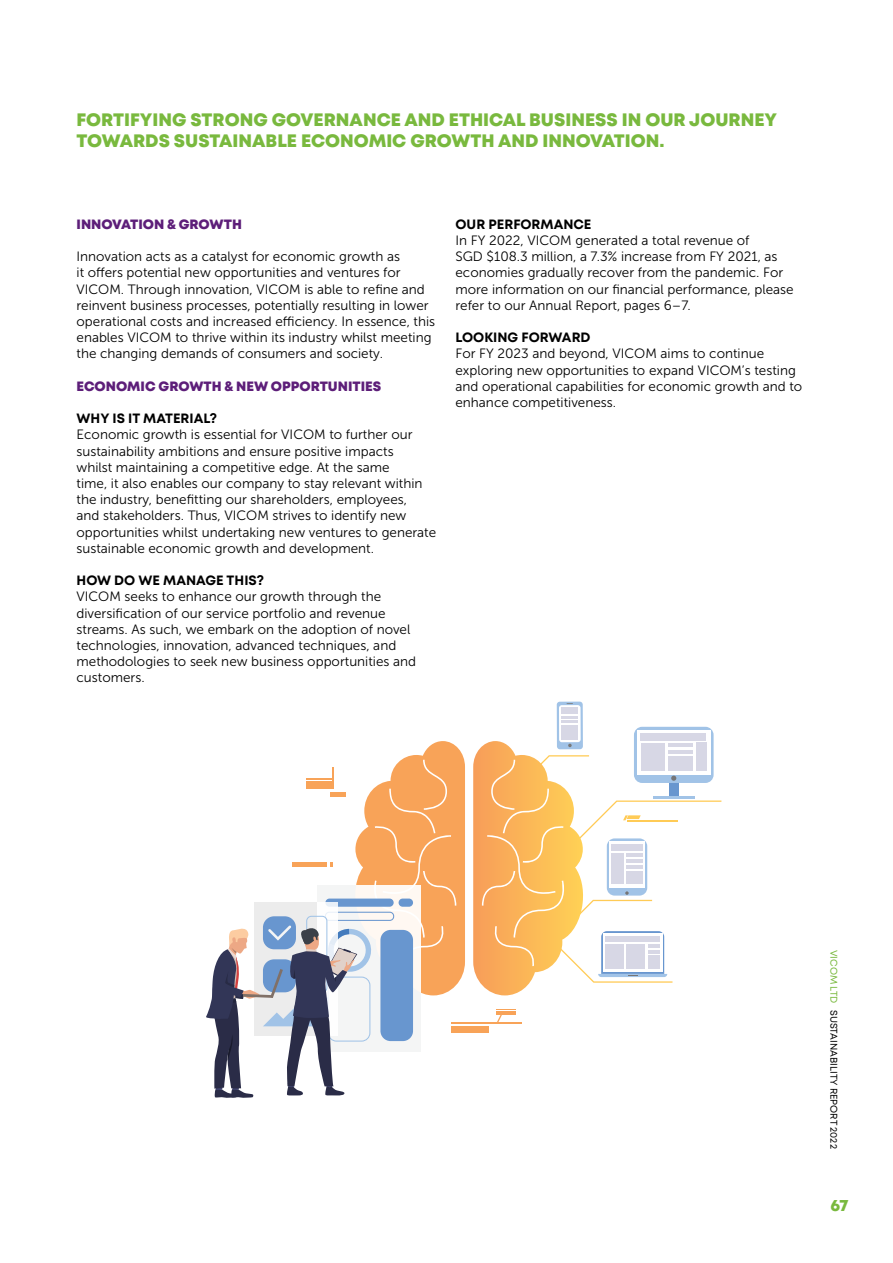
<style>
.page{position:relative;width:893px;height:1263px;background:#fff}
.page>*{position:absolute;margin:0;border:0;box-sizing:border-box;transform-origin:0 0}
.t1{font:800 18px/21.6px "Mont";color:#79b93e}
.t2{font:800 16.5px "Mont";color:#79b93e}
.t3{font:13.5px/16.2px "Museo Sans 300";color:#000}
.t4{font:700 13.5px "Mont";color:#000}
.t5{font:800 13.5px "Mont";color:#5d1e79}
.t6{font:9.75px "Mont";color:#000}
.t7{font:9.75px "Mont";color:#79b93e}
</style>
<div class="page">
<hr style="left:451px;top:1023px;width:70px;height:1px;background:#f8a358">
<div style="left:451px;top:1026px;width:37px;height:7px;background:#f8a358"></div>
<svg style="left:496px;top:1009px;width:20px;height:14px"></svg>
<svg style="left:206px;top:741px;width:259px;height:357px"></svg>
<div style="left:634px;top:727px;width:80px;height:56px;background:#a1c3e7;border-radius:8px"></div>
<svg style="left:637px;top:730px;width:73px;height:11px"></svg>
<div style="left:641px;top:733px;width:65px;height:7px;background:#d7d7e5"></div>
<div style="left:557px;top:702px;width:26px;height:47px;background:#a1c3e7;border-radius:3px"></div>
<div style="left:559px;top:705px;width:22px;height:37px;background:#fff;border-radius:3px"></div>
<svg style="left:473px;top:741px;width:248px;height:254px"></svg>
<div style="left:561px;top:707px;width:17px;height:7px;background:#d7d7e5"></div>
<svg style="left:561px;top:716px;width:17px;height:2px"></svg>
<hr style="left:561px;top:720px;width:17px;height:3px;background:#d7d7e5">
<div style="left:561px;top:725px;width:17px;height:15px;background:#d7d7e5"></div>
<h1 class="t1" style="left:77px;top:109px;width:702px">FORTIFYING STRONG GOVERNANCE AND ETHICAL BUSINESS IN OUR JOURNEY<br>TOWARDS SUSTAINABLE ECONOMIC GROWTH AND INNOVATION.</h1>
<p class="t5" style="left:77px;top:215px;width:167px">INNOVATION &amp; GROWTH</p>
<p class="t3" style="left:77px;top:249px;width:360px">Innovation acts as a catalyst for economic growth as<br>it offers potential new opportunities and ventures for VICOM. Through innovation, VICOM is able to refine and reinvent business processes, potentially resulting in lower operational costs and increased efficiency. In essence, this enables VICOM to thrive within its industry whilst meeting the changing demands of consumers and society.</p>
<p class="t5" style="left:77px;top:377px;width:306px">ECONOMIC GROWTH &amp; NEW OPPORTUNITIES</p>
<p class="t4" style="left:77px;top:410px;width:142px">WHY IS IT MATERIAL?</p>
<p class="t3" style="left:77px;top:427px;width:361px">Economic growth is essential for VICOM to further our sustainability ambitions and ensure positive impacts<br>whilst maintaining a competitive edge. At the same<br>time, it also enables our company to stay relevant within the industry, benefitting our shareholders, employees,<br>and stakeholders. Thus, VICOM strives to identify new opportunities whilst undertaking new ventures to generate sustainable economic growth and development.</p>
<p class="t4" style="left:77px;top:572px;width:189px">HOW DO WE MANAGE THIS?</p>
<p class="t3" style="left:77px;top:589px;width:341px">VICOM seeks to enhance our growth through the diversification of our service portfolio and revenue streams. As such, we embark on the adoption of novel technologies, innovation, advanced techniques, and methodologies to seek new business opportunities and customers.</p>
<p class="t4" style="left:455px;top:215px;width:138px">OUR PERFORMANCE</p>
<p class="t3" style="left:455px;top:232px;width:340px">In FY 2022, VICOM generated a total revenue of<br>SGD $108.3 million, a 7.3% increase from FY 2021, as economies gradually recover from the pandemic. For more information on our financial performance, please refer to our Annual Report, pages 6–7.</p>
<p class="t4" style="left:455px;top:329px;width:137px">LOOKING FORWARD</p>
<p class="t3" style="left:455px;top:346px;width:348px">For FY 2023 and beyond, VICOM aims to continue exploring new opportunities to expand VICOM’s testing and operational capabilities for economic growth and to enhance competitiveness.</p>
<p class="t7" style="left:840px;top:949px;width:55px;rotate:90deg">VICOM LTD</p>
<p class="t6" style="left:840px;top:1010px;width:140px;rotate:90deg">SUSTAINABILITY REPORT 2022</p>
<p class="t2" style="left:830px;top:1194px;width:20px">67</p>
</div>
